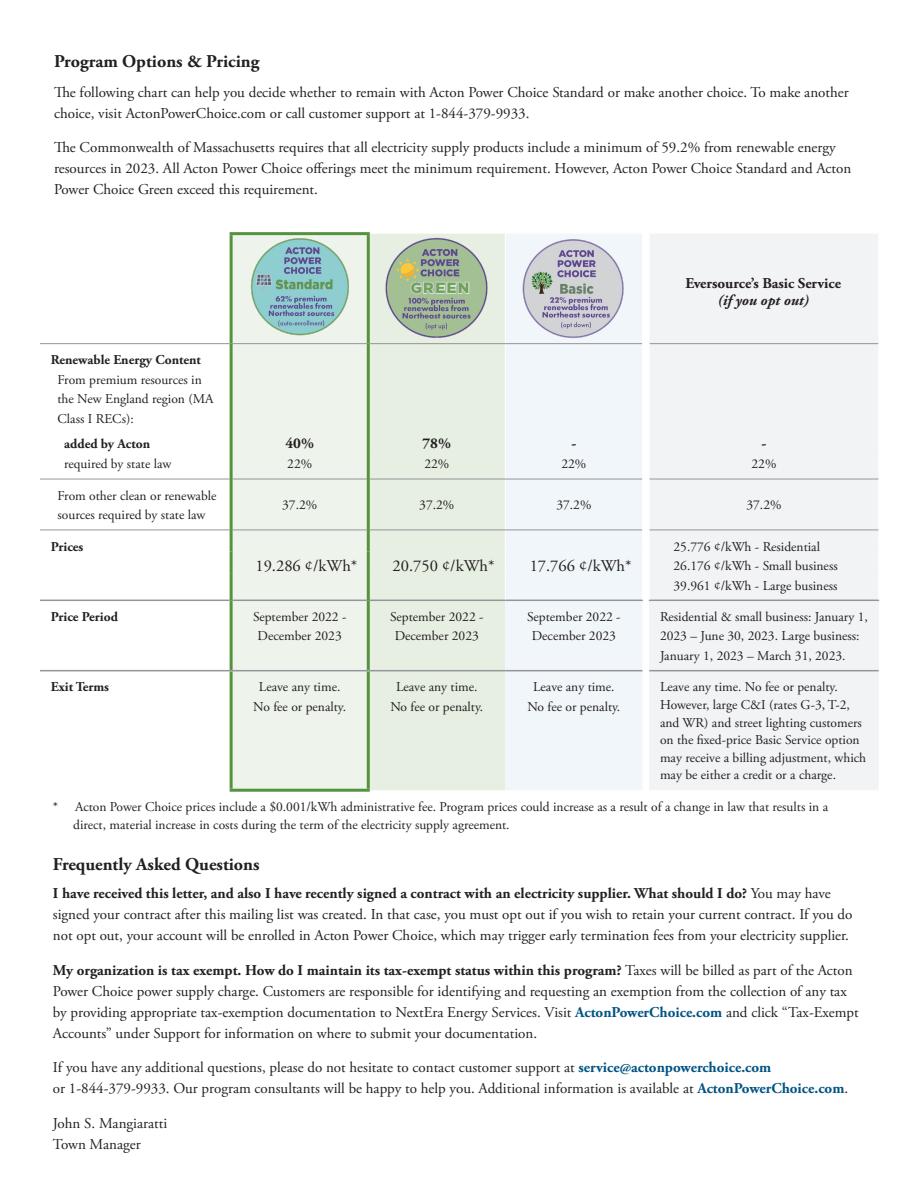
<style>
.page{position:relative;width:918px;height:1188px;background:#fff}
.page>*{position:absolute;margin:0;border:0;box-sizing:border-box;transform-origin:0 0}
.copy{font:700 18px "Adobe Garamond Pro";color:#231f20}
.t1{font:16.5px "Adobe Garamond Pro";color:#231f20}
.copy-2{font:15px/21px "Adobe Garamond Pro";color:#231f20}
.t2{font:700 15px/17.7px "Adobe Garamond Pro";color:#231f20;text-align:center}
.copy-3{font:13.5px/19.5px "Adobe Garamond Pro";color:#231f20;text-align:center}
.t3{font:700 13.5px "Adobe Garamond Pro";color:#231f20}
.s1{font-style:italic}
.s2{font-weight:700}
.s3{font-weight:700;color:#005383}
</style>
<div class="page">
<div style="left:233px;top:235px;width:134px;height:554px;background:#eef4ec"></div>
<div style="left:370px;top:234px;width:135px;height:556px;background:#e6efe2"></div>
<div style="left:505px;top:234px;width:137px;height:556px;background:#f1f6fa"></div>
<div style="left:649px;top:234px;width:230px;height:556px;background:#f2f3f4"></div>
<hr style="left:40px;top:600px;width:190px;height:1px;background:#939598">
<hr style="left:370px;top:600px;width:135px;height:1px;background:#939598">
<hr style="left:505px;top:600px;width:138px;height:1px;background:#939598">
<hr style="left:649px;top:600px;width:230px;height:1px;background:#939598">
<hr style="left:649px;top:234px;width:1px;height:110px;background:#fefefe">
<hr style="left:878px;top:234px;width:1px;height:110px;background:#fefefe">
<hr style="left:649px;top:344px;width:1px;height:109px;background:#fefefe">
<hr style="left:878px;top:344px;width:1px;height:109px;background:#fefefe">
<svg style="left:649px;top:453px;width:1px;height:26px"></svg>
<svg style="left:878px;top:453px;width:1px;height:26px"></svg>
<hr style="left:649px;top:479px;width:1px;height:51px;background:#fefefe">
<hr style="left:878px;top:479px;width:1px;height:51px;background:#fefefe">
<svg style="left:649px;top:530px;width:1px;height:70px"></svg>
<svg style="left:878px;top:530px;width:1px;height:70px"></svg>
<hr style="left:233px;top:343px;width:134px;height:1px;background:#939598">
<hr style="left:233px;top:479px;width:134px;height:1px;background:#939598">
<hr style="left:233px;top:530px;width:134px;height:1px;background:#939598">
<hr style="left:233px;top:600px;width:134px;height:1px;background:#939598">
<hr style="left:505px;top:234px;width:1px;height:109px;background:#fefefe">
<hr style="left:505px;top:344px;width:1px;height:109px;background:#fefefe">
<svg style="left:505px;top:453px;width:1px;height:26px"></svg>
<hr style="left:505px;top:479px;width:1px;height:51px;background:#fefefe">
<svg style="left:505px;top:531px;width:1px;height:69px"></svg>
<hr style="left:40px;top:343px;width:190px;height:1px;background:#939598">
<hr style="left:370px;top:343px;width:135px;height:1px;background:#939598">
<hr style="left:505px;top:343px;width:137px;height:1px;background:#939598">
<hr style="left:650px;top:343px;width:228px;height:1px;background:#939598">
<hr style="left:40px;top:479px;width:190px;height:1px;background:#939598">
<hr style="left:370px;top:479px;width:135px;height:1px;background:#939598">
<hr style="left:505px;top:479px;width:137px;height:1px;background:#939598">
<hr style="left:650px;top:479px;width:228px;height:1px;background:#939598">
<hr style="left:40px;top:530px;width:190px;height:1px;background:#939598">
<hr style="left:370px;top:530px;width:135px;height:1px;background:#939598">
<hr style="left:505px;top:530px;width:137px;height:1px;background:#939598">
<hr style="left:650px;top:530px;width:228px;height:1px;background:#939598">
<hr style="left:230px;top:232px;width:140px;height:3px;background:#55923e">
<hr style="left:230px;top:235px;width:3px;height:109px;background:#55923e">
<hr style="left:230px;top:344px;width:3px;height:109px;background:#55923e">
<hr style="left:367px;top:344px;width:3px;height:109px;background:#55923e">
<hr style="left:230px;top:453px;width:3px;height:26px;background:#55923e">
<hr style="left:367px;top:453px;width:3px;height:26px;background:#55923e">
<hr style="left:230px;top:479px;width:3px;height:51px;background:#55923e">
<hr style="left:367px;top:479px;width:3px;height:51px;background:#55923e">
<hr style="left:230px;top:530px;width:3px;height:22px;background:#55923e">
<hr style="left:367px;top:530px;width:3px;height:22px;background:#55923e">
<hr style="left:230px;top:552px;width:3px;height:21px;background:#55923e">
<hr style="left:367px;top:552px;width:3px;height:21px;background:#55923e">
<hr style="left:230px;top:573px;width:3px;height:27px;background:#55923e">
<hr style="left:367px;top:573px;width:3px;height:27px;background:#55923e">
<hr style="left:230px;top:600px;width:3px;height:70px;background:#55923e">
<hr style="left:367px;top:600px;width:3px;height:70px;background:#55923e">
<hr style="left:230px;top:671px;width:3px;height:118px;background:#55923e">
<hr style="left:367px;top:671px;width:3px;height:118px;background:#55923e">
<hr style="left:230px;top:789px;width:140px;height:3px;background:#55923e">
<hr style="left:367px;top:235px;width:3px;height:109px;background:#55923e">
<hr style="left:40px;top:670px;width:191px;height:1px;background:#939598">
<hr style="left:368px;top:670px;width:137px;height:1px;background:#939598">
<hr style="left:505px;top:670px;width:137px;height:1px;background:#939598">
<hr style="left:231px;top:670px;width:137px;height:1px;background:#939598">
<hr style="left:649px;top:670px;width:230px;height:1px;background:#939598">
<img style="left:244px;top:232px;width:111px;height:109px">
<img style="left:380px;top:233px;width:115px;height:111px">
<img style="left:518px;top:234px;width:111px;height:110px">
<p class="copy" style="left:54px;top:51px;width:207px">Program Options &amp; Pricing</p>
<p class="copy-2" style="left:54px;top:82px;width:796px">The following chart can help you decide whether to remain with Acton Power Choice Standard or make another choice. To make another choice, visit ActonPowerChoice.com or call customer support at 1-844-379-9933.</p>
<p class="copy-2" style="left:54px;top:138px;width:799px">The Commonwealth of Massachusetts requires that all electricity supply products include a minimum of 59.2% from renewable energy resources in 2023. All Acton Power Choice offerings meet the minimum requirement. However, Acton Power Choice Standard and Acton<br>Power Choice Green exceed this requirement.</p>
<p class="t2" style="left:685px;top:274px;width:157px">Eversource’s Basic Service <span class="s1">(if you opt out)</span></p>
<p class="t3" style="left:51px;top:352px;width:152px">Renewable Energy Content</p>
<p class="copy-3" style="left:58px;top:370px;width:157px;text-align:left">From premium resources in the New England region (MA<br>Class I RECs):</p>
<p class="t3" style="left:64px;top:436px;width:88px">added by Acton</p>
<p class="t2" style="left:285px;top:434px;width:30px">40%</p>
<p class="t2" style="left:423px;top:434px;width:30px">78%</p>
<p class="t2" style="left:571px;top:434px;width:6px">-</p>
<p class="t2" style="left:762px;top:434px;width:6px">-</p>
<p class="copy-3" style="left:64px;top:455px;width:109px">required by state law</p>
<p class="copy-3" style="left:287px;top:455px;width:26px">22%</p>
<p class="copy-3" style="left:424px;top:455px;width:26px">22%</p>
<p class="copy-3" style="left:561px;top:455px;width:26px">22%</p>
<p class="copy-3" style="left:752px;top:455px;width:26px">22%</p>
<p class="copy-3" style="left:58px;top:486px;width:161px;text-align:left">From other clean or renewable sources required by state law</p>
<p class="copy-3" style="left:282px;top:496px;width:37px">37.2%</p>
<p class="copy-3" style="left:419px;top:496px;width:37px">37.2%</p>
<p class="copy-3" style="left:556px;top:496px;width:37px">37.2%</p>
<p class="copy-3" style="left:746px;top:496px;width:37px">37.2%</p>
<p class="t3" style="left:51px;top:538px;width:34px">Prices</p>
<p class="t1" style="left:255px;top:556px;width:103px">19.286 ¢/kWh*</p>
<p class="t1" style="left:393px;top:556px;width:103px">20.750 ¢/kWh*</p>
<p class="t1" style="left:530px;top:556px;width:103px">17.766 ¢/kWh*</p>
<p class="copy-3" style="left:674px;top:537px;width:148px">25.776 ¢/kWh - Residential</p>
<p class="copy-3" style="left:674px;top:556px;width:166px">26.176 ¢/kWh - Small business</p>
<p class="copy-3" style="left:674px;top:576px;width:165px">39.961 ¢/kWh - Large business</p>
<p class="t3" style="left:51px;top:609px;width:69px">Price Period</p>
<p class="copy-3" style="left:253px;top:607px;width:95px">September 2022 -<br>December 2023</p>
<p class="copy-3" style="left:390px;top:607px;width:95px">September 2022 -<br>December 2023</p>
<p class="copy-3" style="left:527px;top:607px;width:95px">September 2022 -<br>December 2023</p>
<p class="copy-3" style="left:660px;top:607px;width:209px;text-align:left">Residential &amp; small business: January 1,<br>2023 – June 30, 2023. Large business:<br>January 1, 2023 – March 31, 2023.</p>
<p class="t3" style="left:51px;top:679px;width:60px">Exit Terms</p>
<p class="copy-3" style="left:253px;top:678px;width:94px">Leave any time.<br>No fee or penalty.</p>
<p class="copy-3" style="left:390px;top:678px;width:94px">Leave any time.<br>No fee or penalty.</p>
<p class="copy-3" style="left:527px;top:678px;width:94px">Leave any time.<br>No fee or penalty.</p>
<p class="copy-3" style="left:660px;top:679px;width:208px;line-height:17.7px;text-align:left">Leave any time. No fee or penalty.<br>However, large C&amp;I (rates G-3, T-2, and WR) and street lighting customers on the fixed-price Basic Service option may receive a billing adjustment, which may be either a credit or a charge.</p>
<p class="copy-3" style="left:73px;top:798px;width:756px;line-height:18px;text-align:left;text-indent:-20px">* Acton Power Choice prices include a $0.001/kWh administrative fee. Program prices could increase as a result of a change in law that results in a direct, material increase in costs during the term of the electricity supply agreement.</p>
<p class="copy" style="left:53px;top:854px;width:208px">Frequently Asked Questions</p>
<p class="copy-2" style="left:53px;top:883px;width:801px"><span class="s2">I have received this letter, and also I have recently signed a contract with an electricity supplier. What should I do?</span> You may have signed your contract after this mailing list was created. In that case, you must opt out if you wish to retain your current contract. If you do not opt out, your account will be enrolled in Acton Power Choice, which may trigger early termination fees from your electricity supplier.</p>
<p class="copy-2" style="left:53px;top:960px;width:807px"><span class="s2">My organization is tax exempt. How do I maintain its tax-exempt status within this program?</span> Taxes will be billed as part of the Acton Power Choice power supply charge. Customers are responsible for identifying and requesting an exemption from the collection of any tax by providing appropriate tax-exemption documentation to NextEra Energy Services. Visit <span class="s3">ActonPowerChoice.com</span> and click “Tax-Exempt Accounts” under Support for information on where to submit your documentation.</p>
<p class="copy-2" style="left:53px;top:1057px;width:797px">If you have any additional questions, please do not hesitate to contact customer support at <span class="s3">service@actonpowerchoice.com<br></span>or 1-844-379-9933. Our program consultants will be happy to help you. Additional information is available at <span class="s3">ActonPowerChoice.com</span>.</p>
<p class="copy-2" style="left:53px;top:1113px;width:116px">John S. Mangiaratti<br>Town Manager</p>
</div>
